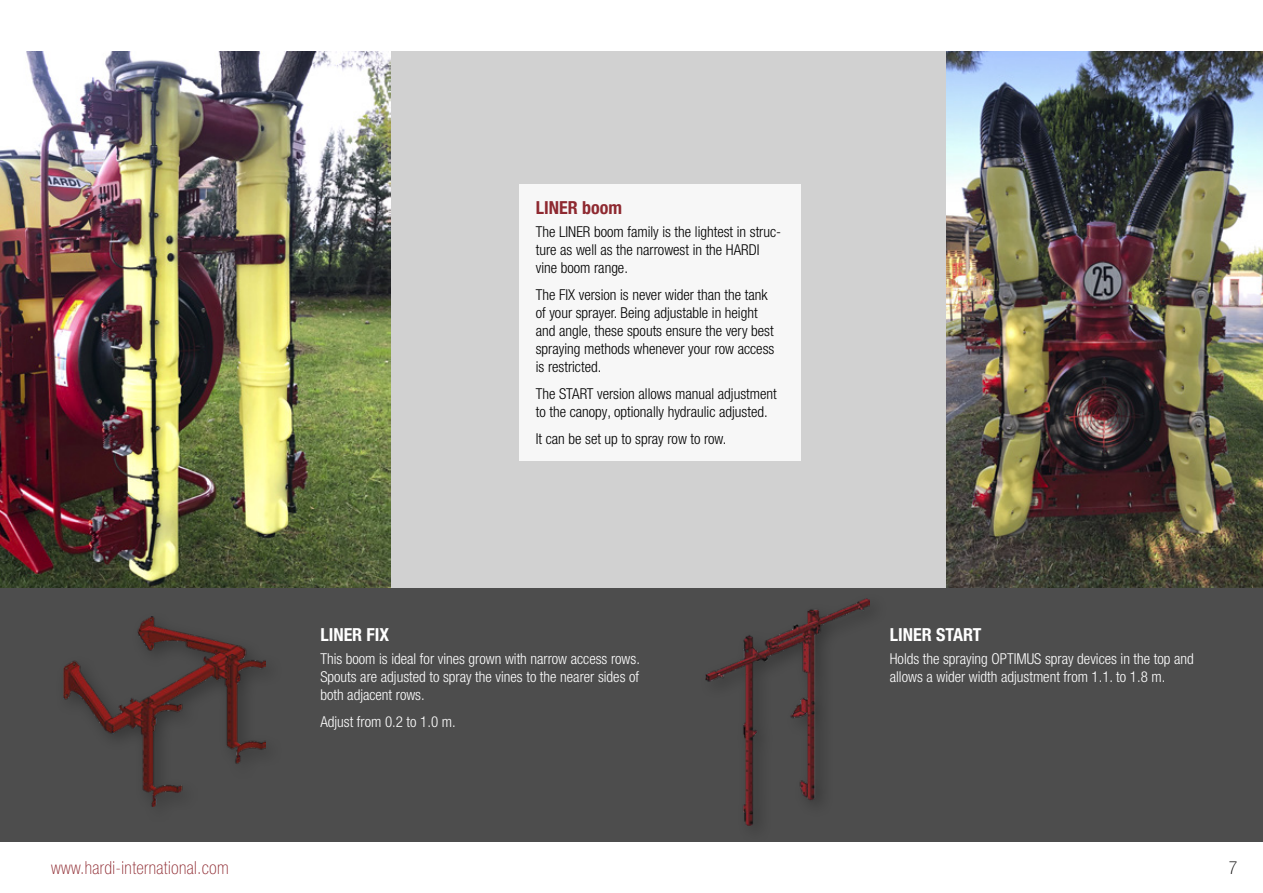
<style>
.page{position:relative;width:1263px;height:893px;background:#fff}
.page>*{position:absolute;margin:0;border:0;box-sizing:border-box;transform-origin:0 0}
.t1{font:100 condensed 18px "Helvetica Neue LT Pro";letter-spacing:.02em;color:#8e2930}
.t2{font:700 condensed 18px "Helvetica Neue LT Pro";color:#fff}
.t3{font:700 condensed 18px "Helvetica Neue LT Pro";color:#8e2930}
.t4{font:100 condensed 18px "Helvetica Neue LT Pro";color:#000}
.t5{font:300 condensed 15px/18px "Helvetica Neue LT Pro";color:#000}
.t6{font:300 condensed 15px/18px "Helvetica Neue LT Pro";color:#fff;text-align:justify}
</style>
<div class="page">
<div style="left:0;top:588px;width:1263px;height:254px;background:#4d4d4d"></div>
<div style="left:0;top:51px;width:1263px;height:537px;background:#d1d1d1"></div>
<img style="left:64px;top:617px;width:201px;height:190px">
<div style="left:699px;top:591px;width:190px;height:253px;background:#4d4d4d"></div>
<img style="left:706px;top:599px;width:163px;height:226px">
<img style="left:946px;top:51px;width:317px;height:537px">
<div style="left:519px;top:185px;width:281px;height:276px;background:#f7f7f7"></div>
<img style="left:0;top:51px;width:390px;height:537px">
<p class="t3" style="left:536px;top:197px;width:88px">LINER boom</p>
<p class="t5" style="left:536px;top:222px;width:247px">The LINER boom family is the lightest in struc&shy;ture as well as the narrowest in the HARDI vine boom range.</p>
<p class="t5" style="left:536px;top:285px;width:240px">The FIX version is never wider than the tank of your sprayer. Being adjustable in height and angle, these spouts ensure the very best spraying methods whenever your row access is restricted.</p>
<p class="t5" style="left:536px;top:384px;width:242px">The START version allows manual adjustment to the canopy, optionally hydraulic adjusted.</p>
<p class="t5" style="left:536px;top:429px;width:192px">It can be set up to spray row to row.</p>
<p class="t2" style="left:320px;top:624px;width:70px">LINER FIX</p>
<p class="t6" style="left:320px;top:649px;width:321px">This boom is ideal for vines grown with narrow access rows.<br>Spouts are adjusted to spray the vines to the nearer sides of both adjacent rows.</p>
<p class="t6" style="left:320px;top:712px;width:137px">Adjust from 0.2 to 1.0 m.</p>
<p class="t2" style="left:890px;top:624px;width:93px">LINER START</p>
<p class="t6" style="left:890px;top:649px;width:306px">Holds the spraying OPTIMUS spray devices in the top and allows a wider width adjustment from 1.1. to 1.8 m.</p>
<p class="t1" style="left:51px;top:857px;width:179px">www.hardi-international.com</p>
<p class="t4" style="left:1229px;top:857px;width:10px">7</p>
</div>
